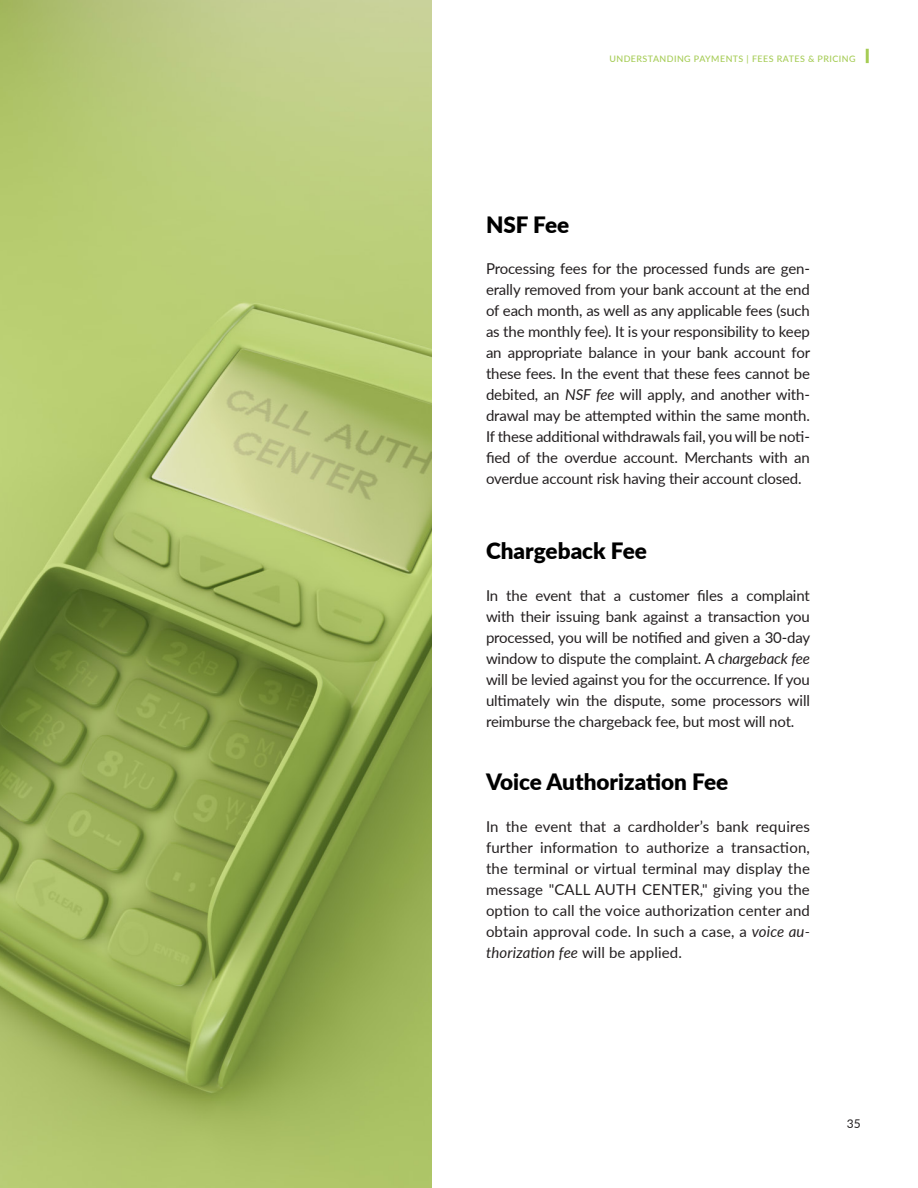
<style>
.page{position:relative;width:918px;height:1188px;background:#fff}
.page>*{position:absolute;margin:0;border:0;box-sizing:border-box;transform-origin:0 0}
.heading_3{font:900 22.5px "Lato";color:#000}
.t1{font:15px/21px "Lato";letter-spacing:-.01em;color:#231f20;text-align:justify}
.t2{font:12px "Lato";color:#231f20}
.t3{font:500 8.85px "Lato";letter-spacing:.05em;color:#a6cc56}
.s1{font-style:italic}
</style>
<div class="page">
<hr style="left:866px;top:49px;width:3px;height:14px;background:#a6cc56">
<img style="left:0;top:0;width:432px;height:1188px">
<p class="t3" style="left:609px;top:52px;width:248px">UNDERSTANDING PAYMENTS | FEES RATES &amp; PRICING</p>
<p class="heading_3" style="left:486px;top:208px;width:85px">NSF Fee</p>
<p class="t1" style="left:486px;top:257px;width:326px">Processing fees for the processed funds are gen&shy;erally removed from your bank account at the end of each month, as well as any applicable fees (such as the monthly fee). It is your responsibility to keep an appropriate balance in your bank account for these fees. In the event that these fees cannot be debited, an <span class="s1">NSF fee</span> will apply, and another with&shy;drawal may be attempted within the same month.<br>If these additional withdrawals fail, you will be noti&shy;fied of the overdue account. Merchants with an overdue account risk having their account closed.</p>
<p class="heading_3" style="left:486px;top:534px;width:162px">Chargeback Fee</p>
<p class="t1" style="left:486px;top:584px;width:326px">In the event that a customer files a complaint with their issuing bank against a transaction you processed, you will be notified and given a 30-day window to dispute the complaint. A <span class="s1">chargeback fee </span>will be levied against you for the occurrence. If you ultimately win the dispute, some processors will reimburse the chargeback fee, but most will not.</p>
<p class="heading_3" style="left:486px;top:765px;width:244px">Voice Authorization Fee</p>
<p class="t1" style="left:486px;top:815px;width:326px">In the event that a cardholder’s bank requires further information to authorize a transaction, the terminal or virtual terminal may display the message "CALL AUTH CENTER," giving you the option to call the voice authorization center and obtain approval code. In such a case, a <span class="s1">voice au&shy;thorization fee</span> will be applied.</p>
<p class="t2" style="left:847px;top:1115px;width:15px">35</p>
</div>
